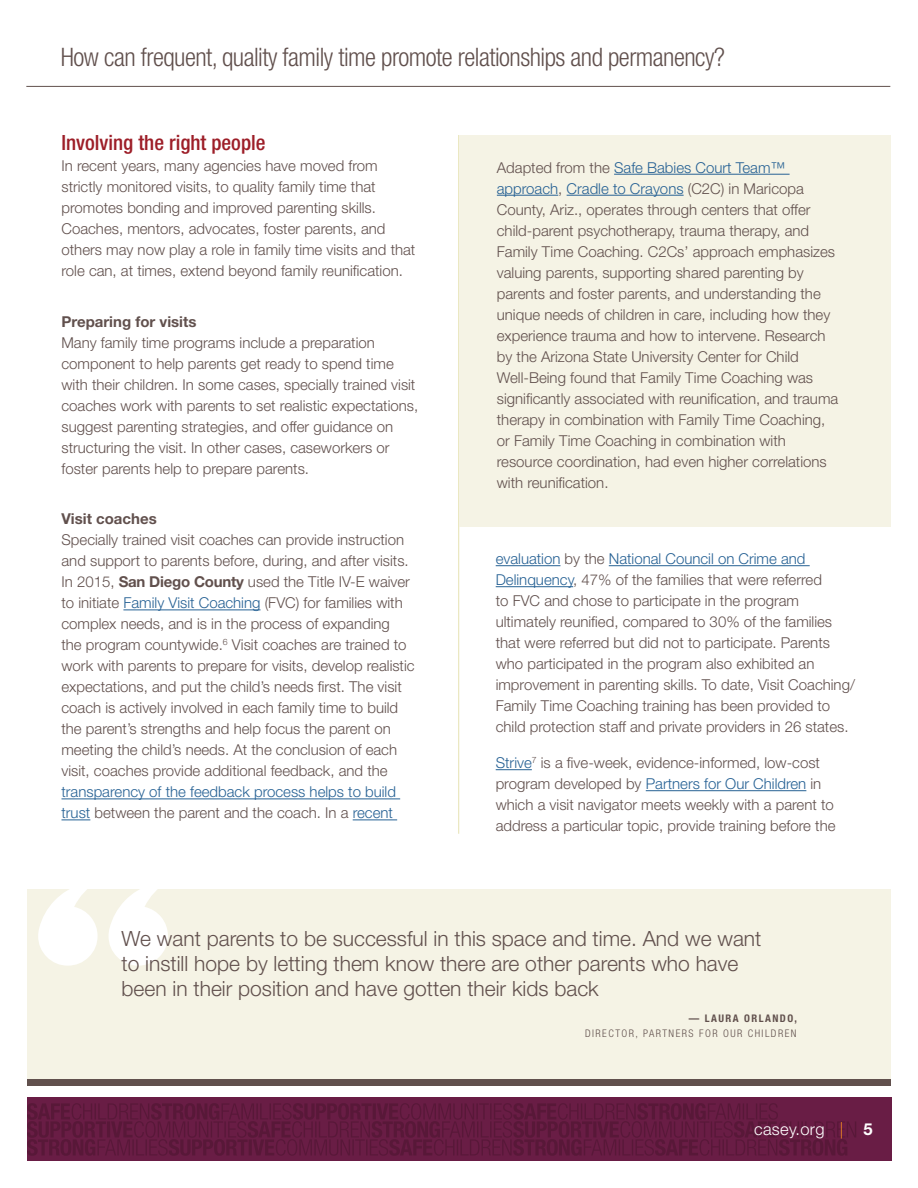
<style>
.page{position:relative;width:918px;height:1188px;background:#fff}
.page>*{position:absolute;margin:0;border:0;box-sizing:border-box;transform-origin:0 0}
.t1{font:300 condensed 25.5px "Helvetica Neue LT Std";letter-spacing:-.02em;color:#61504d}
.box_body{font:300 21px/25.2px "Helvetica Neue LT Std";color:#61504d}
.Head_2{font:500 condensed 21px "Helvetica Neue LT Std";color:#9d1e28}
.t2{font:300 16.5px "Helvetica Neue LT Std";letter-spacing:.02em;color:#fff}
.body{font:300 15px/21px "Helvetica Neue LT Std";color:#61504d}
.box_body-2{font:300 15px/21px "Helvetica Neue LT Std";color:#61504d}
.Head_3{font:700 15px "Helvetica Neue LT Std";color:#61504d}
.body-2{font:300 condensed 10.5px/15px "Helvetica Neue LT Std";letter-spacing:.14em;color:#61504d;text-align:right}
.s1{font-weight:700}
.s2{color:#266194}
.s3{color:#f28a20}
</style>
<div class="page">
<div style="left:27px;top:1098px;width:864px;height:63px;background:#691d45"></div>
<div style="left:27px;top:1079px;width:864px;height:7px;background:#61504d"></div>
<hr style="left:26px;top:86px;width:864px;height:1px;background:#61504d">
<svg style="left:27px;top:1103px;width:829px;height:53px"></svg>
<hr style="left:123px;top:610px;width:138px;height:1px;background:#266194">
<hr style="left:62px;top:799px;width:338px;height:1px;background:#266194">
<svg style="left:62px;top:820px;width:28px;height:1px"></svg>
<hr style="left:353px;top:820px;width:44px;height:1px;background:#266194">
<hr style="left:496px;top:565px;width:64px;height:1px;background:#266194">
<hr style="left:609px;top:565px;width:201px;height:1px;background:#266194">
<hr style="left:496px;top:586px;width:77px;height:1px;background:#266194">
<hr style="left:496px;top:769px;width:36px;height:1px;background:#266194">
<hr style="left:646px;top:790px;width:160px;height:1px;background:#266194">
<hr style="left:458px;top:135px;width:1px;height:699px;background:#e6e2b2">
<div style="left:459px;top:135px;width:432px;height:391px;background:#f5f3e5"></div>
<hr style="left:614px;top:174px;width:176px;height:1px;background:#266194">
<hr style="left:497px;top:195px;width:61px;height:1px;background:#266194">
<hr style="left:567px;top:195px;width:117px;height:1px;background:#266194">
<div style="left:27px;top:889px;width:864px;height:190px;background:#f5f3e5"></div>
<svg style="left:38px;top:889px;width:130px;height:77px"></svg>
<h1 class="t1" style="left:61px;top:43px;width:665px">How can frequent, quality family time promote relationships and permanency?</h1>
<p class="Head_2" style="left:62px;top:130px;width:206px">Involving the right people</p>
<p class="body" style="left:62px;top:155px;width:355px">In recent years, many agencies have moved from strictly monitored visits, to quality family time that promotes bonding and improved parenting skills.<br>Coaches, mentors, advocates, foster parents, and others may now play a role in family time visits and that role can, at times, extend beyond family reunification.</p>
<p class="Head_3" style="left:62px;top:312px;width:136px">Preparing for visits</p>
<p class="body" style="left:62px;top:332px;width:358px">Many family time programs include a preparation component to help parents get ready to spend time with their children. In some cases, specially trained visit coaches work with parents to set realistic expectations, suggest parenting strategies, and offer guidance on structuring the visit. In other cases, caseworkers or foster parents help to prepare parents.</p>
<p class="Head_3" style="left:62px;top:510px;width:97px">Visit coaches</p>
<p class="body" style="left:62px;top:529px;width:355px">Specially trained visit coaches can provide instruction and support to parents before, during, and after visits.<br>In 2015, <span class="s1">San Diego County</span> used the Title IV-E waiver to initiate <span class="s2">Family Visit Coaching</span> (FVC) for families with complex needs, and is in the process of expanding<br>the program countywide.<sup>6</sup> Visit coaches are trained to work with parents to prepare for visits, develop realistic expectations, and put the child’s needs first. The visit coach is actively involved in each family time to build the parent’s strengths and help focus the parent on meeting the child’s needs. At the conclusion of each visit, coaches provide additional feedback, and the <span class="s2">transparency of the feedback process helps to build trust</span> between the parent and the coach. In a <span class="s2">recent</span></p>
<p class="box_body-2" style="left:497px;top:157px;width:343px">Adapted from the <span class="s2">Safe Babies Court Team™ approach</span>, <span class="s2">Cradle to Crayons</span> (C2C) in Maricopa County, Ariz., operates through centers that offer child-parent psychotherapy, trauma therapy, and Family Time Coaching. C2Cs’ approach emphasizes valuing parents, supporting shared parenting by parents and foster parents, and understanding the unique needs of children in care, including how they experience trauma and how to intervene. Research by the Arizona State University Center for Child Well-Being found that Family Time Coaching was significantly associated with reunification, and trauma therapy in combination with Family Time Coaching, or Family Time Coaching in combination with resource coordination, had even higher correlations with reunification.</p>
<p class="body" style="left:496px;top:548px;width:361px"><span class="s2">evaluation</span> by the <span class="s2">National Council on Crime and Delinquency</span>, 47% of the families that were referred<br>to FVC and chose to participate in the program ultimately reunified, compared to 30% of the families that were referred but did not to participate. Parents who participated in the program also exhibited an improvement in parenting skills. To date, Visit Coaching/ Family Time Coaching training has been provided to child protection staff and private providers in 26 states.</p>
<p class="body" style="left:496px;top:752px;width:341px"><span class="s2">Strive</span><sup>7</sup> is a five-week, evidence-informed, low-cost program developed by <span class="s2">Partners for Our Children</span> in which a visit navigator meets weekly with a parent to address a particular topic, provide training before the</p>
<p class="box_body" style="left:122px;top:925px;width:641px">We want parents to be successful in this space and time. And we want to instill hope by letting them know there are other parents who have been in their position and have gotten their kids back</p>
<p class="body-2" style="left:585px;top:1011px;width:213px"><span class="s1">— LAURA ORLANDO,<br></span>DIRECTOR, PARTNERS FOR OUR CHILDREN</p>
<p class="t2" style="left:754px;top:1119px;width:120px">casey.org <span class="s3">|</span> <span class="s1">5</span></p>
</div>
